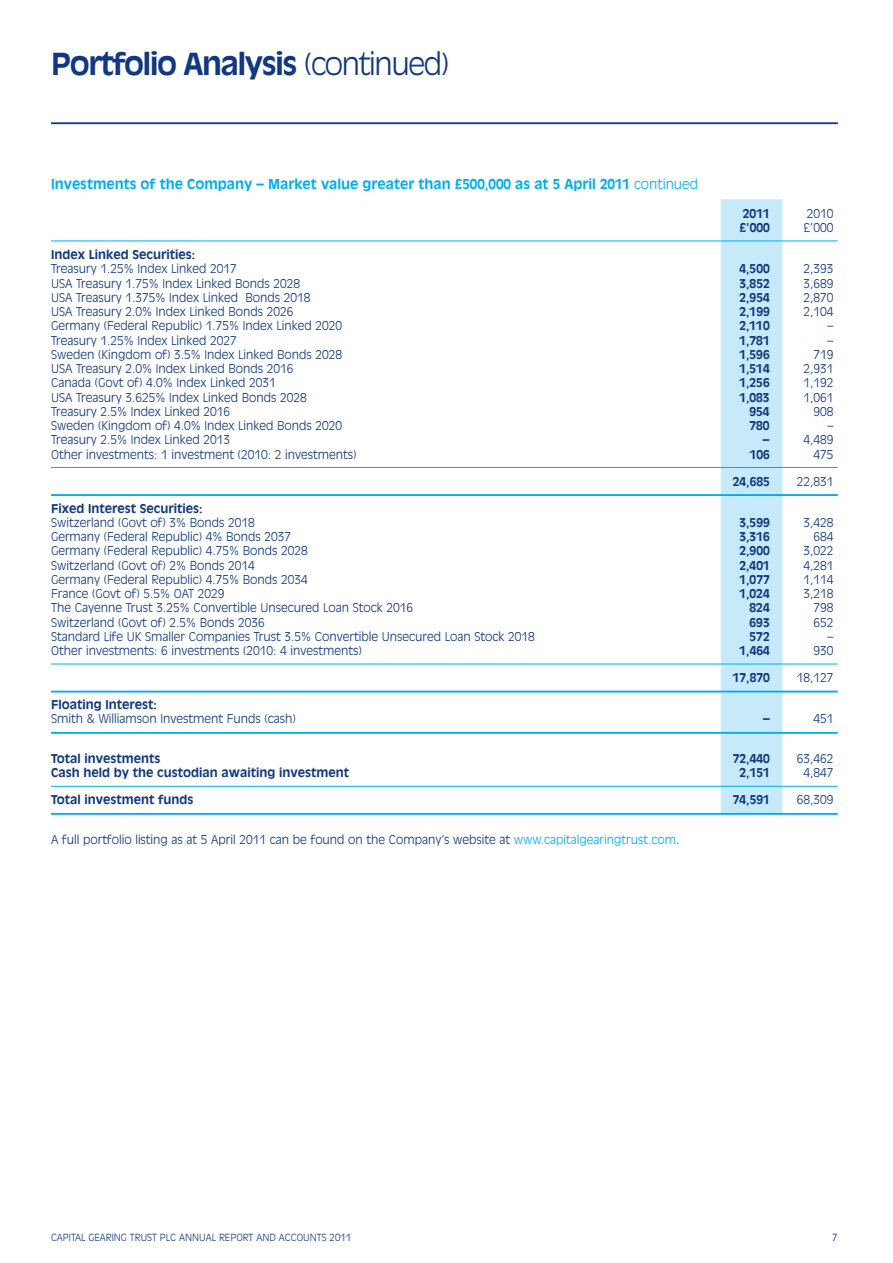
<style>
.page{position:relative;width:893px;height:1263px;background:#fff}
.page>*{position:absolute;margin:0;border:0;box-sizing:border-box;transform-origin:0 0}
.t1{font:700 30px "Antique Olive";letter-spacing:-.045em;color:#113880}
.t2{font:700 13.5px "Antique Olive";color:#00aeef}
.t3{font:300 12px/14.2px "Antique Olive";color:#113880}
.t4{font:700 12px "Antique Olive";color:#113880}
.t5{font:300 9.75px "Antique Olive";color:#113880}
.s1{font-weight:300}
.s2{font-weight:700}
.s3{color:#00aeef}
</style>
<div class="page">
<div style="left:721px;top:199px;width:61px;height:615px;background:#c6eafa"></div>
<hr style="left:51px;top:241px;width:787px;height:1px;background:#00aeef">
<hr style="left:51px;top:467px;width:787px;height:1px;background:#00aeef">
<hr style="left:51px;top:494px;width:787px;height:2px;background:#00aeef">
<hr style="left:51px;top:664px;width:787px;height:1px;background:#00aeef">
<hr style="left:51px;top:691px;width:787px;height:1px;background:#00aeef">
<hr style="left:51px;top:732px;width:787px;height:2px;background:#00aeef">
<hr style="left:51px;top:786px;width:787px;height:1px;background:#00aeef">
<hr style="left:51px;top:813px;width:787px;height:2px;background:#00aeef">
<hr style="left:51px;top:123px;width:787px;height:1px;background:#113880">
<p class="t1" style="left:51px;top:52px;width:399px">Portfolio Analysis <span class="s1">(continued)</span></p>
<p class="t2" style="left:51px;top:179px;width:648px">Investments of the Company – Market value greater than £500,000 as at 5 April 2011 <span class="s1">continued</span></p>
<p class="t3" style="left:51px;top:248px;width:187px"><span class="s2">Index Linked Securities:<br></span>Treasury 1.25% Index Linked 2017</p>
<p class="t4" style="left:743px;top:209px;width:28px">2011</p>
<p class="t3" style="left:807px;top:207px;width:28px">2010</p>
<p class="t4" style="left:740px;top:223px;width:32px">£’000</p>
<p class="t3" style="left:803px;top:221px;width:32px">£’000</p>
<p class="t4" style="left:740px;top:264px;width:32px">4,500</p>
<p class="t3" style="left:803px;top:262px;width:32px">2,393</p>
<p class="t3" style="left:51px;top:277px;width:250px">USA Treasury 1.75% Index Linked Bonds 2028</p>
<p class="t4" style="left:740px;top:278px;width:32px">3,852</p>
<p class="t3" style="left:803px;top:277px;width:32px">3,689</p>
<p class="t3" style="left:51px;top:291px;width:261px">USA Treasury 1.375% Index Linked Bonds 2018</p>
<p class="t4" style="left:740px;top:293px;width:32px">2,954</p>
<p class="t3" style="left:803px;top:291px;width:32px">2,870</p>
<p class="t3" style="left:51px;top:305px;width:244px">USA Treasury 2.0% Index Linked Bonds 2026</p>
<p class="t4" style="left:740px;top:307px;width:32px">2,199</p>
<p class="t3" style="left:803px;top:305px;width:32px">2,104</p>
<p class="t3" style="left:51px;top:319px;width:293px">Germany (Federal Republic) 1.75% Index Linked 2020</p>
<p class="t4" style="left:740px;top:321px;width:32px">2,110</p>
<p class="t3" style="left:827px;top:319px;width:7px">–</p>
<p class="t3" style="left:51px;top:334px;width:187px">Treasury 1.25% Index Linked 2027</p>
<p class="t4" style="left:740px;top:335px;width:32px">1,781</p>
<p class="t3" style="left:827px;top:334px;width:7px">–</p>
<p class="t3" style="left:51px;top:348px;width:292px">Sweden (Kingdom of) 3.5% Index Linked Bonds 2028</p>
<p class="t4" style="left:740px;top:350px;width:32px">1,596</p>
<p class="t3" style="left:813px;top:348px;width:22px">719</p>
<p class="t3" style="left:51px;top:362px;width:244px">USA Treasury 2.0% Index Linked Bonds 2016</p>
<p class="t4" style="left:740px;top:364px;width:32px">1,514</p>
<p class="t3" style="left:803px;top:362px;width:32px">2,931</p>
<p class="t3" style="left:51px;top:376px;width:226px">Canada (Govt of) 4.0% Index Linked 2031</p>
<p class="t4" style="left:740px;top:378px;width:32px">1,256</p>
<p class="t3" style="left:803px;top:376px;width:32px">1,192</p>
<p class="t3" style="left:51px;top:391px;width:257px">USA Treasury 3.625% Index Linked Bonds 2028</p>
<p class="t4" style="left:740px;top:392px;width:32px">1,083</p>
<p class="t3" style="left:803px;top:391px;width:32px">1,061</p>
<p class="t3" style="left:51px;top:405px;width:180px">Treasury 2.5% Index Linked 2016</p>
<p class="t4" style="left:750px;top:407px;width:22px">954</p>
<p class="t3" style="left:813px;top:405px;width:22px">908</p>
<p class="t3" style="left:51px;top:419px;width:292px">Sweden (Kingdom of) 4.0% Index Linked Bonds 2020</p>
<p class="t4" style="left:750px;top:421px;width:22px">780</p>
<p class="t3" style="left:827px;top:419px;width:7px">–</p>
<p class="t3" style="left:51px;top:433px;width:180px">Treasury 2.5% Index Linked 2013</p>
<p class="t4" style="left:763px;top:435px;width:8px">–</p>
<p class="t3" style="left:803px;top:433px;width:32px">4,489</p>
<p class="t3" style="left:51px;top:448px;width:307px">Other investments: 1 investment (2010: 2 investments)</p>
<p class="t4" style="left:750px;top:449px;width:22px">106</p>
<p class="t3" style="left:813px;top:448px;width:22px">475</p>
<p class="t4" style="left:733px;top:476px;width:38px">24,685</p>
<p class="t3" style="left:797px;top:475px;width:38px">22,831</p>
<p class="t3" style="left:51px;top:502px;width:205px"><span class="s2">Fixed Interest Securities:<br></span>Switzerland (Govt of) 3% Bonds 2018</p>
<p class="t4" style="left:740px;top:518px;width:32px">3,599</p>
<p class="t3" style="left:803px;top:516px;width:32px">3,428</p>
<p class="t3" style="left:51px;top:530px;width:242px">Germany (Federal Republic) 4% Bonds 2037</p>
<p class="t4" style="left:740px;top:532px;width:32px">3,316</p>
<p class="t3" style="left:813px;top:530px;width:22px">684</p>
<p class="t3" style="left:51px;top:544px;width:258px">Germany (Federal Republic) 4.75% Bonds 2028</p>
<p class="t4" style="left:740px;top:546px;width:32px">2,900</p>
<p class="t3" style="left:803px;top:544px;width:32px">3,022</p>
<p class="t3" style="left:51px;top:559px;width:205px">Switzerland (Govt of) 2% Bonds 2014</p>
<p class="t4" style="left:740px;top:560px;width:32px">2,401</p>
<p class="t3" style="left:803px;top:559px;width:32px">4,281</p>
<p class="t3" style="left:51px;top:573px;width:258px">Germany (Federal Republic) 4.75% Bonds 2034</p>
<p class="t4" style="left:740px;top:575px;width:32px">1,077</p>
<p class="t3" style="left:803px;top:573px;width:32px">1,114</p>
<p class="t3" style="left:51px;top:587px;width:175px">France (Govt of) 5.5% OAT 2029</p>
<p class="t4" style="left:740px;top:589px;width:32px">1,024</p>
<p class="t3" style="left:803px;top:587px;width:32px">3,218</p>
<p class="t3" style="left:51px;top:601px;width:364px">The Cayenne Trust 3.25% Convertible Unsecured Loan Stock 2016</p>
<p class="t4" style="left:750px;top:603px;width:22px">824</p>
<p class="t3" style="left:813px;top:601px;width:22px">798</p>
<p class="t3" style="left:51px;top:616px;width:215px">Switzerland (Govt of) 2.5% Bonds 2036</p>
<p class="t4" style="left:750px;top:617px;width:22px">693</p>
<p class="t3" style="left:813px;top:616px;width:22px">652</p>
<p class="t3" style="left:51px;top:630px;width:485px">Standard Life UK Smaller Companies Trust 3.5% Convertible Unsecured Loan Stock 2018</p>
<p class="t4" style="left:750px;top:632px;width:22px">572</p>
<p class="t3" style="left:827px;top:630px;width:7px">–</p>
<p class="t3" style="left:51px;top:644px;width:312px">Other investments: 6 investments (2010: 4 investments)</p>
<p class="t4" style="left:740px;top:646px;width:32px">1,464</p>
<p class="t3" style="left:813px;top:644px;width:22px">930</p>
<p class="t4" style="left:733px;top:673px;width:38px">17,870</p>
<p class="t3" style="left:797px;top:671px;width:38px">18,127</p>
<p class="t3" style="left:51px;top:698px;width:246px"><span class="s2">Floating Interest:<br></span>Smith &amp; Williamson Investment Funds (cash)</p>
<p class="t4" style="left:763px;top:714px;width:8px">–</p>
<p class="t3" style="left:813px;top:712px;width:22px">451</p>
<p class="t4" style="left:51px;top:754px;width:111px">Total investments</p>
<p class="t4" style="left:733px;top:754px;width:38px">72,440</p>
<p class="t3" style="left:797px;top:752px;width:38px">63,462</p>
<p class="t4" style="left:51px;top:768px;width:299px">Cash held by the custodian awaiting investment</p>
<p class="t4" style="left:740px;top:768px;width:32px">2,151</p>
<p class="t3" style="left:803px;top:766px;width:32px">4,847</p>
<p class="t4" style="left:51px;top:795px;width:144px">Total investment funds</p>
<p class="t4" style="left:733px;top:795px;width:38px">74,591</p>
<p class="t3" style="left:797px;top:793px;width:38px">68,309</p>
<p class="t3" style="left:51px;top:833px;width:630px">A full portfolio listing as at 5 April 2011 can be found on the Company’s website at <span class="s3">www.capitalgearingtrust.com</span>.</p>
<p class="t5" style="left:51px;top:1233px;width:302px">CAPITAL GEARING TRUST PLC ANNUAL REPORT AND ACCOUNTS 2011</p>
<p class="t5" style="left:832px;top:1233px;width:7px">7</p>
</div>
